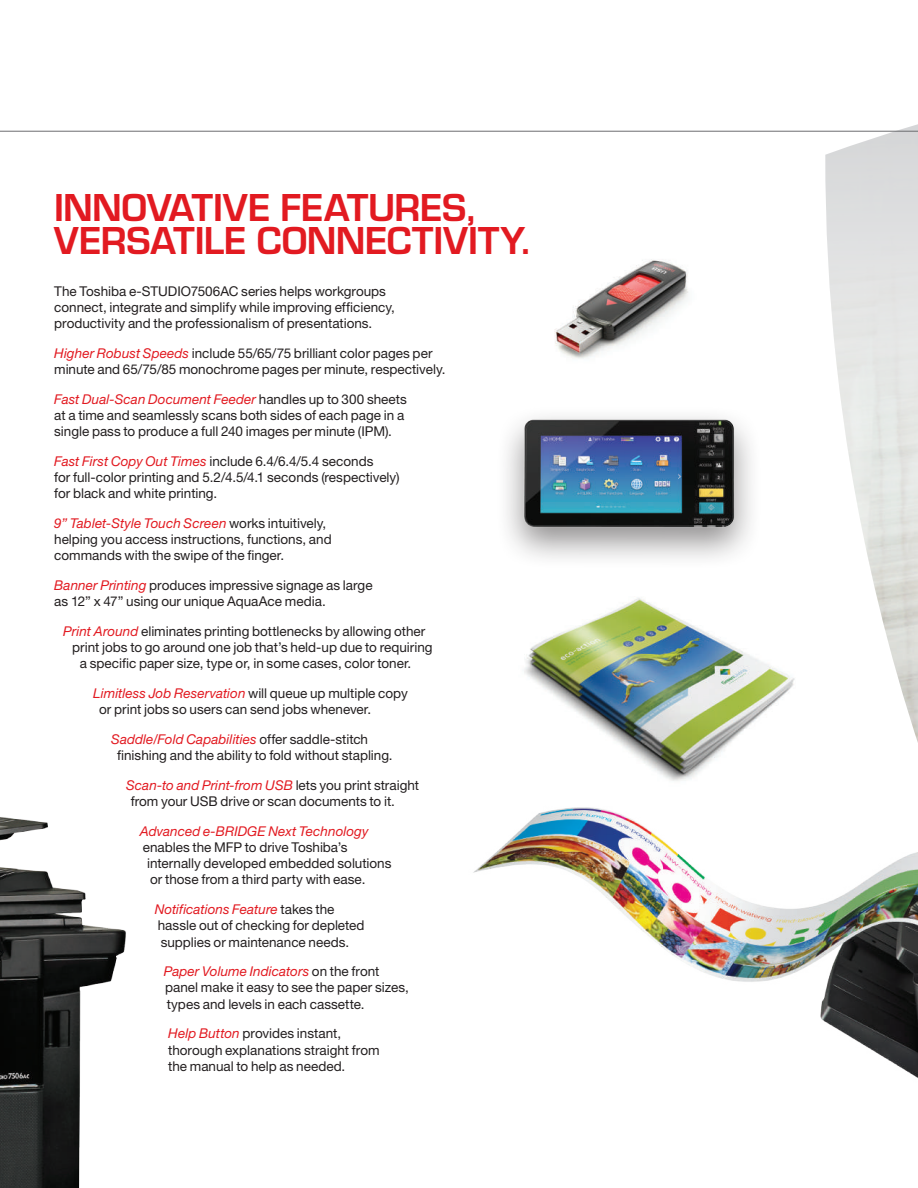
<style>
.page{position:relative;width:918px;height:1188px;background:#fff}
.page>*{position:absolute;margin:0;border:0;box-sizing:border-box;transform-origin:0 0}
.t1{font:600 36px/32.4px "Eurostile LT Std";letter-spacing:-.005em;color:#e21a21}
.t2{font:13.5px/16.2px "Helvetica Neue LT Std";color:#231f20}
.t3{font:italic 13.5px "Helvetica Neue LT Std";color:#e21a21}
.s1{font-style:italic;color:#e21a21}
</style>
<div class="page">
<img style="left:825px;top:124px;width:93px;height:601px">
<img style="left:554px;top:259px;width:135px;height:100px">
<img style="left:506px;top:416px;width:245px;height:141px">
<hr style="left:0;top:131px;width:918px;height:1px;background:#6c6d70">
<img style="left:524px;top:597px;width:271px;height:128px">
<img style="left:473px;top:725px;width:445px;height:353px">
<img style="left:0;top:817px;width:126px;height:371px">
<h1 class="t1" style="left:54px;top:192px;width:480px">INNOVATIVE FEATURES,<br>VERSATILE CONNECTIVITY.</h1>
<p class="t2" style="left:54px;top:283px;width:342px">The Toshiba e-STUDIO7506AC series helps workgroups connect, integrate and simplify while improving efficiency, productivity and the professionalism of presentations.</p>
<p class="t2" style="left:54px;top:345px;width:393px"><span class="s1">Higher Robust Speeds</span> include 55/65/75 brilliant color pages per minute and 65/75/85 monochrome pages per minute, respectively.</p>
<p class="t2" style="left:54px;top:391px;width:354px"><span class="s1">Fast Dual-Scan Document Feeder</span> handles up to 300 sheets at a time and seamlessly scans both sides of each page in a single pass to produce a full 240 images per minute (IPM).</p>
<p class="t2" style="left:54px;top:453px;width:347px"><span class="s1">Fast First Copy Out Times</span> include 6.4/6.4/5.4 seconds<br>for full-color printing and 5.2/4.5/4.1 seconds (respectively) for black and white printing.</p>
<p class="t2" style="left:54px;top:515px;width:279px"><span class="s1">9” Tablet-Style Touch Screen</span> works intuitively, helping you access instructions, functions, and commands with the swipe of the finger.</p>
<p class="t2" style="left:54px;top:577px;width:320px"><span class="s1">Banner Printing</span> produces impressive signage as large as 12” x 47” using our unique AquaAce media.</p>
<p class="t2" style="left:63px;top:623px;width:364px"><span class="s1">Print Around</span> eliminates printing bottlenecks by allowing other</p>
<p class="t2" style="left:72px;top:639px;width:362px">print jobs to go around one job that’s held-up due to requiring</p>
<p class="t2" style="left:80px;top:655px;width:333px">a specific paper size, type or, in some cases, color toner.</p>
<p class="t2" style="left:99px;top:685px;width:310px;text-indent:-6px"><span class="s1">Limitless Job Reservation</span> will queue up multiple copy or print jobs so users can send jobs whenever.</p>
<p class="t2" style="left:117px;top:731px;width:277px;text-indent:-6px"><span class="s1">Saddle/Fold Capabilities</span> offer saddle-stitch finishing and the ability to fold without stapling.</p>
<p class="t2" style="left:131px;top:777px;width:290px;text-indent:-4px"><span class="s1">Scan-to and Print-from USB</span> lets you print straight from your USB drive or scan documents to it.</p>
<p class="t3" style="left:140px;top:823px;width:230px">Advanced e-BRIDGE Next Technology</p>
<p class="t2" style="left:147px;top:839px;width:246px;text-indent:-4px">enables the MFP to drive Toshiba’s internally developed embedded solutions or those from a third party with ease.</p>
<p class="t2" style="left:155px;top:901px;width:211px"><span class="s1">Notifications Feature</span> takes the hassle out of checking for depleted supplies or maintenance needs.</p>
<p class="t2" style="left:164px;top:963px;width:247px"><span class="s1">Paper Volume Indicators</span> on the front panel make it easy to see the paper sizes, types and levels in each cassette.</p>
<p class="t2" style="left:168px;top:1025px;width:213px"><span class="s1">Help Button</span> provides instant, thorough explanations straight from the manual to help as needed.</p>
</div>
